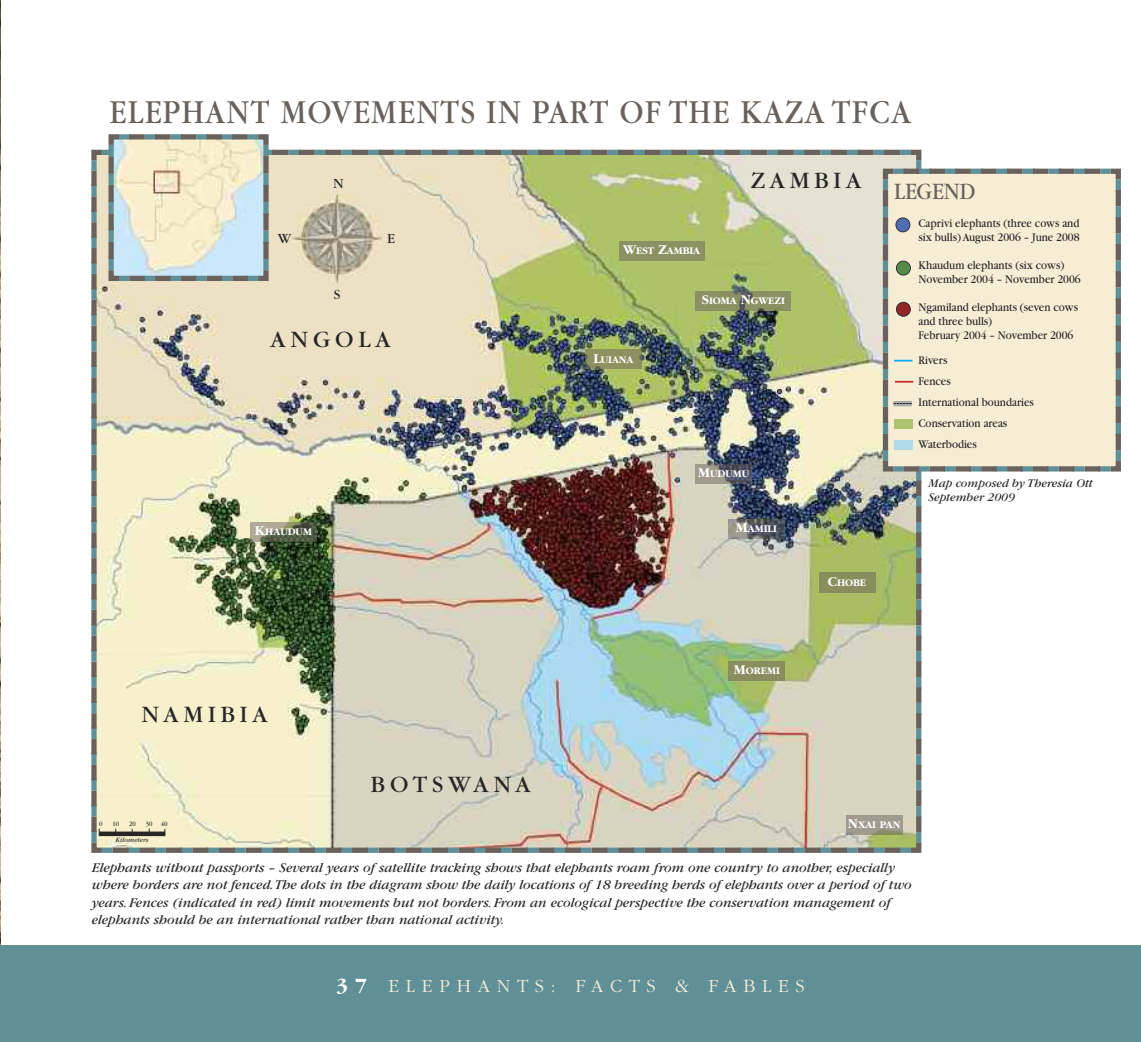
<style>
.page{position:relative;width:1141px;height:1042px;background:#fff}
.page>*{position:absolute;margin:0;border:0;box-sizing:border-box;transform-origin:0 0}
.t1{font:35px "Garamond";letter-spacing:.05em;color:#69615b;scale:.9 1}
.t2{font:24.5px "Garamond";letter-spacing:.2em;color:#272627}
.t3{font:24.5px "Garamond";color:#69615b;scale:.9 1}
.t4{font:300 19.25px "Garamond";letter-spacing:.35em;color:#f6edd5}
.t5{font:14.53px "Garamond";color:#272627}
.t6{font:italic 14px/17.5px "Garamond";color:#272627}
.t7{font:12.25px/14px "Garamond";color:#272627;scale:.9 1}
.t8{font:italic 12.25px/14px "Garamond";color:#272627}
.t9{font:700 10.5px "Garamond";color:#fff}
.t10{font:italic 7px "Garamond";color:#272627}
.t11{font:7px "Garamond";color:#272627;scale:.9 1}
.s1{font-size:14px}
.s2{font-weight:700;font-size:21px;color:#fff}
</style>
<div class="page">
<img style="left:0;top:0;width:1px;height:1042px">
<div style="left:1px;top:945px;width:1140px;height:97px;background:#5f9097"></div>
<img style="left:91px;top:134px;width:1030px;height:719px">
<h1 class="t1" style="left:110px;top:99px;width:892px">ELEPHANT MOVEMENTS IN PART OF THE KAZA TFCA</h1>
<p class="t5" style="left:333px;top:178px;width:12px">N</p>
<p class="t5" style="left:278px;top:233px;width:15px">W</p>
<p class="t5" style="left:387px;top:233px;width:9px">E</p>
<p class="t5" style="left:334px;top:290px;width:8px">S</p>
<h2 class="t2" style="left:270px;top:331px;width:122px">ANGOLA</h2>
<p class="t9" style="left:255px;top:525px;width:59px"><span class="s1">K</span>HAUDUM</p>
<h2 class="t2" style="left:142px;top:705px;width:128px">NAMIBIA</h2>
<h2 class="t2" style="left:371px;top:776px;width:161px">BOTSWANA</h2>
<p class="t9" style="left:623px;top:244px;width:79px"><span class="s1">W</span>EST <span class="s1">Z</span>AMBIA</p>
<h2 class="t2" style="left:751px;top:172px;width:112px">ZAMBIA</h2>
<p class="t9" style="left:593px;top:353px;width:42px"><span class="s1">L</span>UIANA</p>
<p class="t9" style="left:702px;top:295px;width:84px"><span class="s1">S</span>IOMA <span class="s1">N</span>GWEZI</p>
<p class="t9" style="left:698px;top:467px;width:53px"><span class="s1">M</span>UDUMU</p>
<p class="t9" style="left:736px;top:523px;width:43px"><span class="s1">M</span>AMILI</p>
<p class="t9" style="left:828px;top:576px;width:40px"><span class="s1">C</span>HOBE</p>
<h2 class="t3" style="left:894px;top:183px;width:92px">LEGEND</h2>
<p class="t7" style="left:918px;top:218px;width:180px">Caprivi elephants (three cows and six bulls) August 2006 – June 2008</p>
<p class="t7" style="left:918px;top:260px;width:182px">Khaudum elephants (six cows)<br>November 2004 – November 2006</p>
<p class="t7" style="left:918px;top:302px;width:179px">Ngamiland elephants (seven cows and three bulls)<br>February 2004 – November 2006</p>
<p class="t7" style="left:918px;top:351px;width:130px;line-height:21px">Rivers<br>Fences<br>International boundaries<br>Conservation areas<br>Waterbodies</p>
<p class="t8" style="left:929px;top:477px;width:166px">Map composed by Theresia Ott<br>September 2009</p>
<p class="t9" style="left:734px;top:664px;width:48px"><span class="s1">M</span>OREMI</p>
<p class="t9" style="left:848px;top:818px;width:54px"><span class="s1">N</span>XAI PAN</p>
<p class="t11" style="left:99px;top:821px;width:5px">0</p>
<p class="t11" style="left:113px;top:821px;width:9px">10</p>
<p class="t11" style="left:129px;top:821px;width:9px">20</p>
<p class="t11" style="left:146px;top:821px;width:26px">30 40</p>
<p class="t10" style="left:115px;top:837px;width:35px">Kilometers</p>
<p class="t6" style="left:92px;top:860px;width:821px">Elephants without passports – Several years of satellite tracking shows that elephants roam from one country to another, especially where borders are not fenced.The dots in the diagram show the daily locations of 18 breeding herds of elephants over a period of two years. Fences (indicated in red) limit movements but not borders. From an ecological perspective the conservation management of elephants should be an international rather than national activity.</p>
<h3 class="t4" style="left:336px;top:974px;width:470px"><span class="s2">37</span> ELEPHANTS: FACTS &amp; FABLES</h3>
</div>
